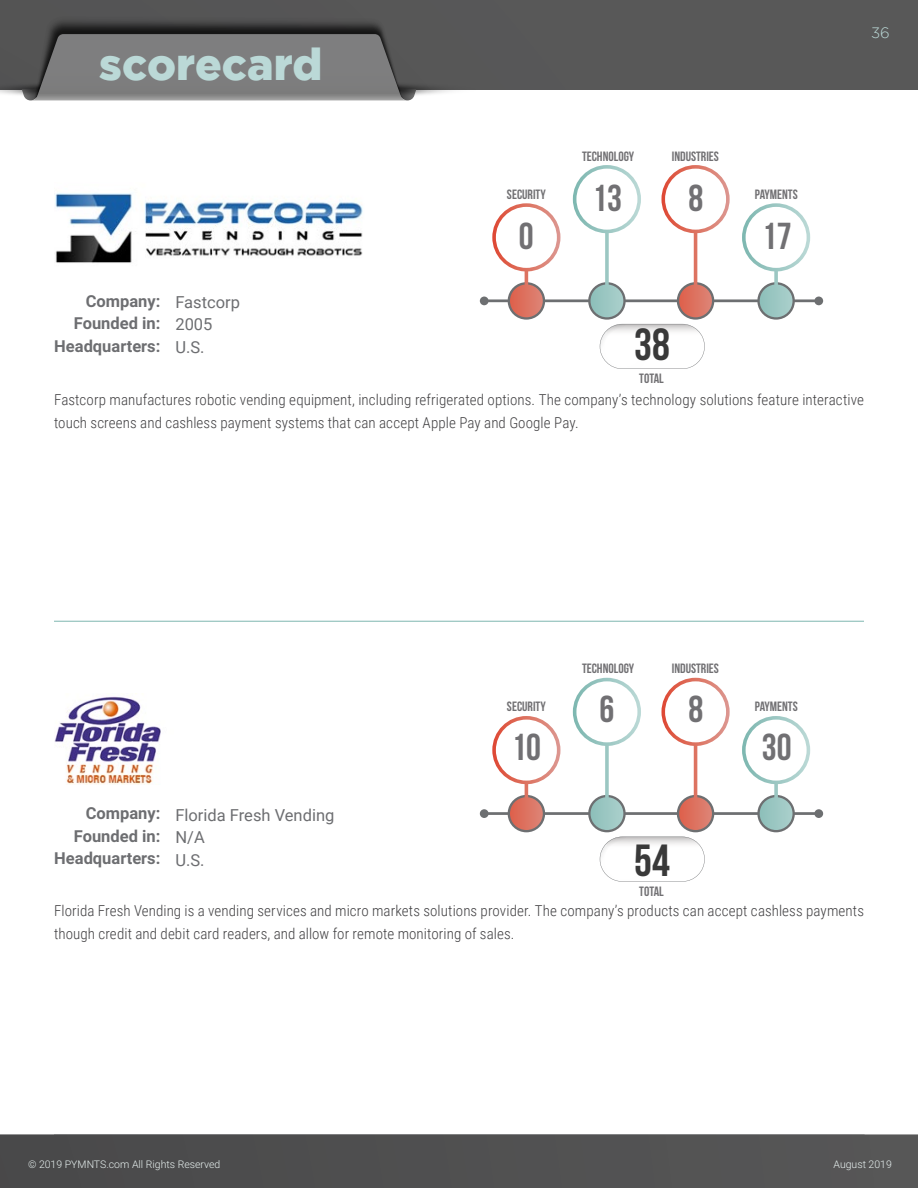
<style>
.page{position:relative;width:918px;height:1188px;background:#fff}
.page>*{position:absolute;margin:0;border:0;box-sizing:border-box;transform-origin:0 0}
.t1{font:700 45px "Bebas Neue";color:#393939}
.t2{font:900 44.25px "Gotham";color:#bbd9d7}
.t3{font:700 37.5px "Bebas Neue";color:#717073}
.t4{font:700 16.5px/22.5px "Roboto";color:#6d6e71;text-align:right}
.t5{font:16.5px/22.5px "Roboto";color:#6d6e71}
.Body{font:300 15px/22.5px "Roboto Condensed";letter-spacing:.005em;color:#414042}
.t6{font:300 15px "Gotham";color:#bbd9d7}
.t7{font:700 13.5px "Bebas Neue";color:#717073}
.t8{font:300 10.5px "Roboto";color:#e8f1f0}
</style>
<div class="page">
<svg style="left:480px;top:165px;width:343px;height:204px"></svg>
<svg style="left:480px;top:678px;width:343px;height:204px"></svg>
<hr style="left:54px;top:621px;width:810px;height:1px;background:#7eb7b0">
<hr style="left:54px;top:1134px;width:811px;height:1px;background:#a7a9ac">
<div style="left:0;top:0;width:918px;height:89px;background:#585858"></div>
<div style="left:0;top:1135px;width:918px;height:53px;background:#505050"></div>
<svg style="left:0;top:20px;width:489px;height:81px"></svg>
<img style="left:55px;top:193px;width:308px;height:70px">
<img style="left:54px;top:696px;width:107px;height:89px">
<h2 class="t2" style="left:99px;top:39px;width:225px">scorecard</h2>
<p class="t6" style="left:871px;top:24px;width:20px">36</p>
<p class="t4" style="left:54px;top:289px;width:108px">Company:<br>Founded in:<br>Headquarters:</p>
<p class="t5" style="left:175px;top:290px;width:66px">Fastcorp<br>2005<br>U.S.</p>
<p class="t7" style="left:507px;top:187px;width:40px">SECURITY</p>
<p class="t3" style="left:519px;top:215px;width:16px">0</p>
<p class="t7" style="left:582px;top:149px;width:54px">TECHNOLOGY</p>
<p class="t3" style="left:592px;top:177px;width:31px">13</p>
<p class="t7" style="left:672px;top:149px;width:49px">INDUSTRIES</p>
<p class="t3" style="left:689px;top:177px;width:16px">8</p>
<p class="t1" style="left:634px;top:320px;width:37px">38</p>
<p class="t7" style="left:639px;top:371px;width:26px">TOTAL</p>
<p class="t7" style="left:755px;top:187px;width:45px">PAYMENTS</p>
<p class="t3" style="left:762px;top:215px;width:31px">17</p>
<p class="Body" style="left:54px;top:388px;width:812px">Fastcorp manufactures robotic vending equipment, including refrigerated options. The company’s technology solutions feature interactive touch screens and cashless payment systems that can accept Apple Pay and Google Pay.</p>
<p class="t7" style="left:507px;top:699px;width:40px">SECURITY</p>
<p class="t3" style="left:511px;top:726px;width:31px">10</p>
<p class="t7" style="left:582px;top:661px;width:54px">TECHNOLOGY</p>
<p class="t3" style="left:600px;top:688px;width:16px">6</p>
<p class="t7" style="left:672px;top:661px;width:49px">INDUSTRIES</p>
<p class="t3" style="left:689px;top:688px;width:16px">8</p>
<p class="t7" style="left:755px;top:699px;width:45px">PAYMENTS</p>
<p class="t3" style="left:762px;top:726px;width:31px">30</p>
<p class="t4" style="left:54px;top:801px;width:108px">Company:<br>Founded in:<br>Headquarters:</p>
<p class="t5" style="left:175px;top:803px;width:160px">Florida Fresh Vending<br>N/A<br>U.S.</p>
<p class="Body" style="left:54px;top:899px;width:812px">Florida Fresh Vending is a vending services and micro markets solutions provider. The company’s products can accept cashless payments though credit and debit card readers, and allow for remote monitoring of sales.</p>
<p class="t1" style="left:634px;top:836px;width:37px">54</p>
<p class="t7" style="left:639px;top:884px;width:26px">TOTAL</p>
<p class="t8" style="left:28px;top:1157px;width:194px">© 2019 PYMNTS.com All Rights Reserved</p>
<p class="t8" style="left:834px;top:1157px;width:60px">August 2019</p>
</div>
